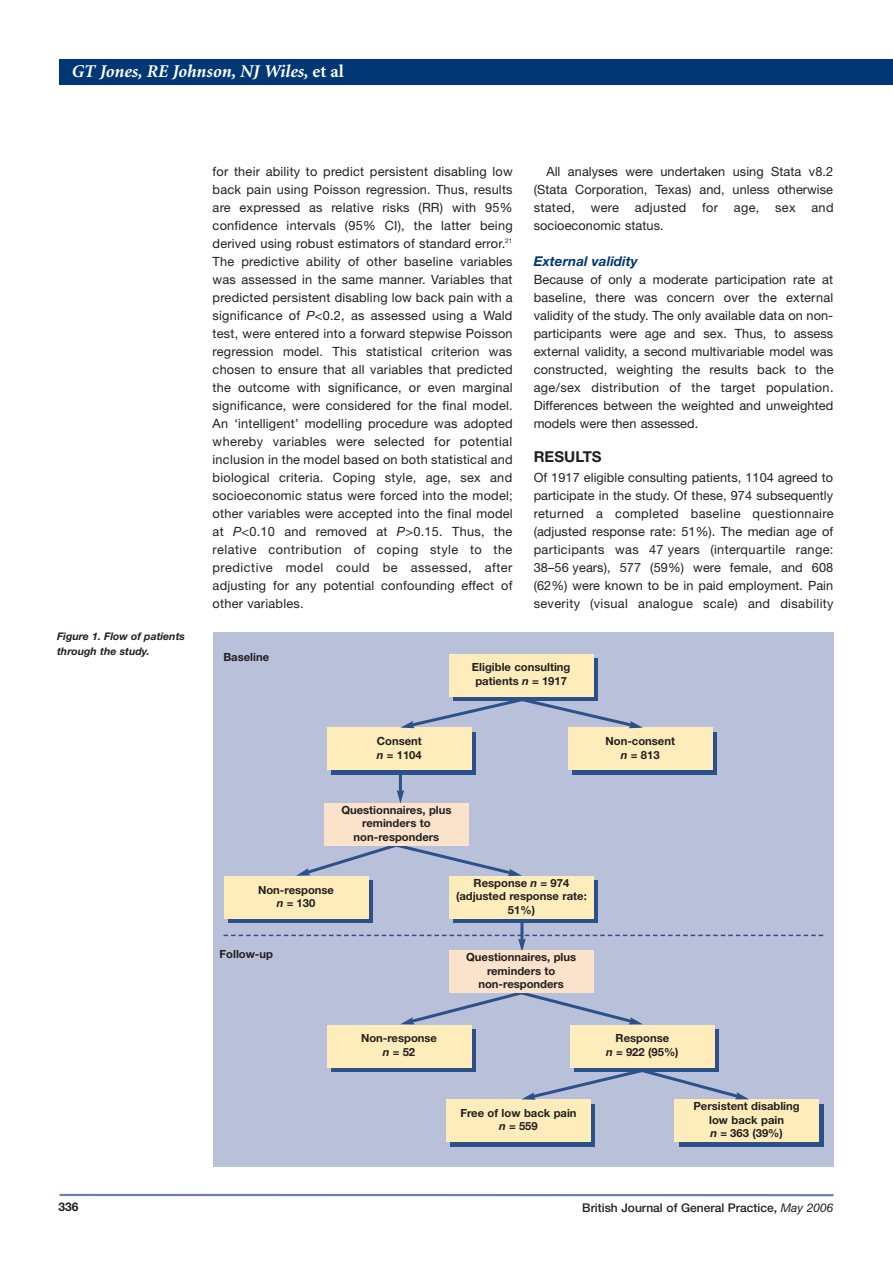
<style>
.page{position:relative;width:893px;height:1263px;background:#fff}
.page>*{position:absolute;margin:0;border:0;box-sizing:border-box;transform-origin:0 0}
.t1{font:italic 700 18px "Minion";color:#fff}
.t2{font:700 15px "Helvetica Neue";letter-spacing:.005em;color:#231f20}
.t3{font:italic 700 13.5px "Helvetica Neue";letter-spacing:.005em;color:#013775}
.t4{font:12.75px/18px "Helvetica Neue";letter-spacing:.015em;color:#231f20;text-align:justify}
.t5{font:500 12px "Helvetica Neue";color:#231f20}
.t6{font:700 12px "Helvetica Neue";color:#231f20}
.t7{font:700 11.25px/13.5px "Helvetica Neue";color:#231f20;text-align:center}
.t8{font:italic 700 10.5px/15px "Helvetica Neue";color:#231f20}
.s1{font-style:normal}
.s2{font-style:italic}
.s3{font-weight:400;font-style:italic}
</style>
<div class="page">
<div style="left:60px;top:60px;width:833px;height:25px;background:#013775"></div>
<hr style="left:60px;top:1194px;width:773px;height:2px;background:#6e7fad">
<div style="left:213px;top:633px;width:620px;height:534px;background:#b9c0d9"></div>
<svg style="left:593px;top:658px;width:5px;height:38px"></svg>
<div style="left:449px;top:654px;width:144px;height:42px;background:#feedbb"></div>
<div style="left:679px;top:1104px;width:144px;height:42px;background:#2c5189"></div>
<div style="left:674px;top:1099px;width:145px;height:43px;background:#feedbb"></div>
<div style="left:451px;top:1104px;width:144px;height:42px;background:#2c5189"></div>
<div style="left:446px;top:1099px;width:145px;height:43px;background:#feedbb"></div>
<div style="left:575px;top:1029px;width:144px;height:43px;background:#2c5189"></div>
<div style="left:570px;top:1025px;width:145px;height:42px;background:#feedbb"></div>
<svg style="left:331px;top:1029px;width:145px;height:43px"></svg>
<div style="left:327px;top:1025px;width:144px;height:42px;background:#feedbb"></div>
<svg style="left:228px;top:880px;width:145px;height:43px"></svg>
<div style="left:224px;top:876px;width:144px;height:42px;background:#feedbb"></div>
<div style="left:572px;top:732px;width:145px;height:43px;background:#2c5189"></div>
<div style="left:568px;top:728px;width:144px;height:42px;background:#feedbb"></div>
<div style="left:332px;top:732px;width:144px;height:43px;background:#2c5189"></div>
<div style="left:327px;top:728px;width:145px;height:42px;background:#feedbb"></div>
<svg style="left:454px;top:880px;width:144px;height:43px"></svg>
<svg style="left:400px;top:696px;width:243px;height:33px"></svg>
<hr style="left:399px;top:771px;width:3px;height:21px;background:#2c5189">
<svg style="left:397px;top:790px;width:7px;height:13px"></svg>
<svg style="left:296px;top:845px;width:226px;height:32px"></svg>
<div style="left:324px;top:803px;width:145px;height:42px;background:#fae2cb"></div>
<hr style="left:520px;top:908px;width:3px;height:33px;background:#2c5189">
<div style="left:449px;top:876px;width:145px;height:42px;background:#feedbb"></div>
<svg style="left:400px;top:989px;width:243px;height:36px"></svg>
<div style="left:449px;top:950px;width:144px;height:43px;background:#fae2cb"></div>
<svg style="left:521px;top:1067px;width:228px;height:33px"></svg>
<svg style="left:224px;top:935px;width:599px;height:17px"></svg>
<h1 class="t1" style="left:72px;top:64px;width:273px">GT Jones, RE Johnson, NJ Wiles, <span class="s1">et al</span></h1>
<p class="t8" style="left:57px;top:629px;width:129px">Figure 1. Flow of patients through the study.</p>
<p class="t4" style="left:213px;top:164px;width:302px">for their ability to predict persistent disabling low back pain using Poisson regression. Thus, results are expressed as relative risks (RR) with 95% confidence intervals (95% CI), the latter being derived using robust estimators of standard error.<sup>21<br></sup>The predictive ability of other baseline variables was assessed in the same manner. Variables that predicted persistent disabling low back pain with a significance of <span class="s2">P</span>&lt;0.2, as assessed using a Wald test, were entered into a forward stepwise Poisson regression model. This statistical criterion was chosen to ensure that all variables that predicted the outcome with significance, or even marginal significance, were considered for the final model.<br>An ‘intelligent’ modelling procedure was adopted whereby variables were selected for potential inclusion in the model based on both statistical and biological criteria. Coping style, age, sex and socioeconomic status were forced into the model; other variables were accepted into the final model at <span class="s2">P</span>&lt;0.10 and removed at <span class="s2">P</span>&gt;0.15. Thus, the relative contribution of coping style to the predictive model could be assessed, after adjusting for any potential confounding effect of other variables.</p>
<p class="t4" style="left:534px;top:164px;width:301px;text-indent:13px">All analyses were undertaken using Stata v8.2 (Stata Corporation, Texas) and, unless otherwise stated, were adjusted for age, sex and socioeconomic status.</p>
<p class="t3" style="left:534px;top:256px;width:106px">External validity</p>
<p class="t4" style="left:534px;top:272px;width:302px">Because of only a moderate participation rate at baseline, there was concern over the external validity of the study. The only available data on non&shy;participants were age and sex. Thus, to assess external validity, a second multivariable model was constructed, weighting the results back to the age/sex distribution of the target population.<br>Differences between the weighted and unweighted models were then assessed.</p>
<p class="t2" style="left:534px;top:452px;width:69px">RESULTS</p>
<p class="t4" style="left:534px;top:470px;width:301px">Of 1917 eligible consulting patients, 1104 agreed to participate in the study. Of these, 974 subsequently returned a completed baseline questionnaire (adjusted response rate: 51%). The median age of participants was 47 years (interquartile range:<br>38–56 years), 577 (59%) were female, and 608 (62%) were known to be in paid employment. Pain severity (visual analogue scale) and disability</p>
<p class="t7" style="left:223px;top:652px;width:47px">Baseline</p>
<p class="t7" style="left:472px;top:662px;width:100px">Eligible consulting patients <span class="s2">n</span> = 1917</p>
<p class="t7" style="left:377px;top:735px;width:47px;text-align:left">Consent <span class="s2">n</span> = 1104</p>
<p class="t7" style="left:341px;top:804px;width:112px">Questionnaires, plus reminders to non-responders</p>
<p class="t7" style="left:258px;top:884px;width:78px">Non-response <span class="s2">n</span> = 130</p>
<p class="t7" style="left:220px;top:948px;width:55px">Follow-up</p>
<p class="t7" style="left:361px;top:1032px;width:78px">Non-response <span class="s2">n</span>=52</p>
<p class="t7" style="left:456px;top:877px;width:132px">Response <span class="s2">n</span> = 974 (adjusted response rate:<br>51%)</p>
<p class="t7" style="left:466px;top:951px;width:112px">Questionnaires, plus reminders to non-responders</p>
<p class="t7" style="left:460px;top:1107px;width:118px">Free of low back pain <span class="s2">n</span> = 559</p>
<p class="t7" style="left:605px;top:735px;width:71px">Non-consent <span class="s2">n</span> = 813</p>
<p class="t7" style="left:606px;top:1032px;width:74px">Response<br><span class="s2">n</span> = 922 (95%)</p>
<p class="t7" style="left:693px;top:1100px;width:108px">Persistent disabling low back pain<br><span class="s2">n</span> = 363 (39%)</p>
<p class="t6" style="left:58px;top:1202px;width:22px">336</p>
<p class="t5" style="left:582px;top:1203px;width:253px">British Journal of General Practice, <span class="s3">May 2006</span></p>
</div>
